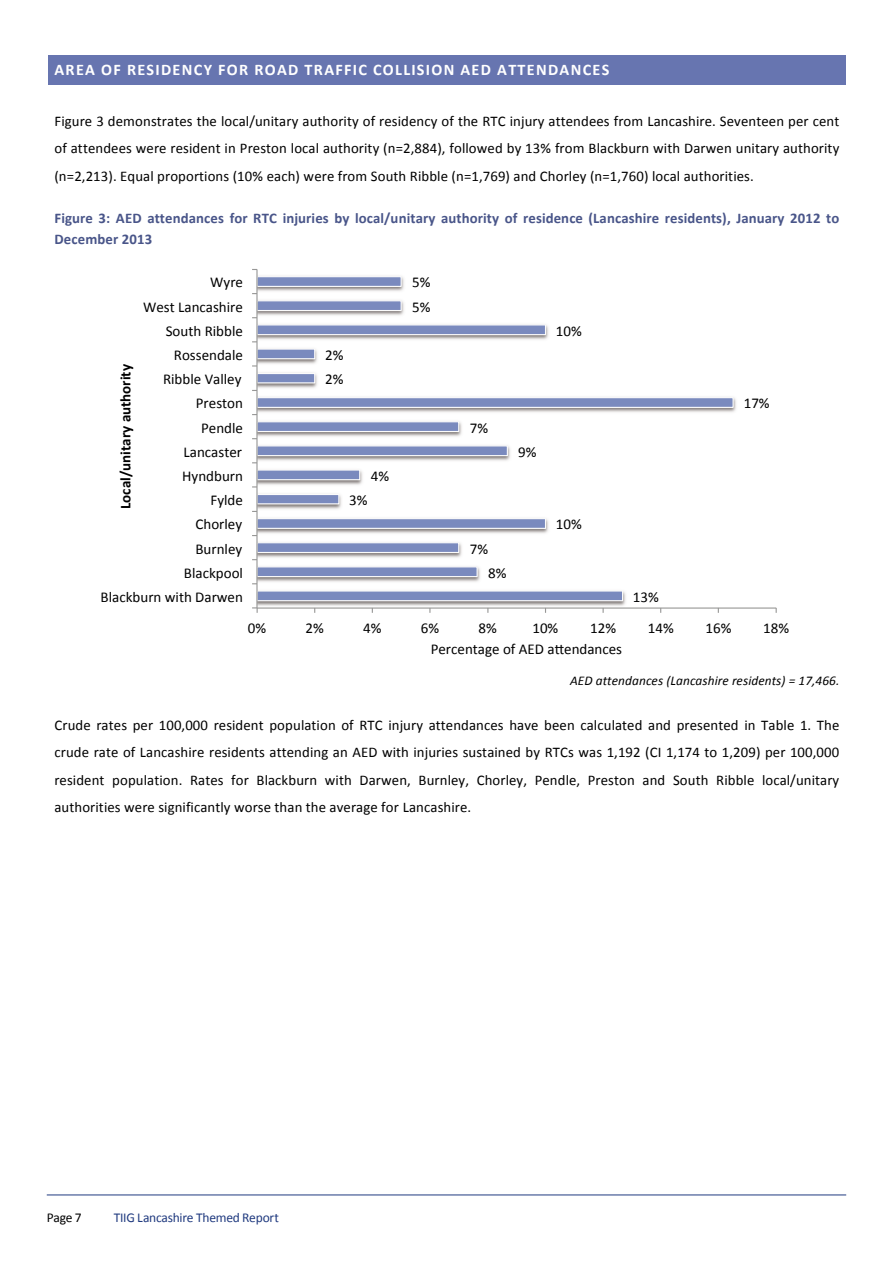
<style>
.page{position:relative;width:893px;height:1263px;background:#fff}
.page>*{position:absolute;margin:0;border:0;box-sizing:border-box;transform-origin:0 0}
.t1{font:700 16.2px "Calibri";letter-spacing:.08em;color:#fff}
.t2{font:15px "Calibri";color:#000}
.t3{font:700 15px "Calibri";color:#000}
.t4{font:14.7px/27.3px "Calibri";letter-spacing:.005em;color:#000;text-align:justify}
.t5{font:700 14.7px/21.3px "Calibri";letter-spacing:.01em;color:#495589}
.t6{font:13.5px "Calibri";letter-spacing:-.02em;color:#203a7f}
.t7{font:13.5px "Calibri";color:#000}
.t8{font:italic 13.35px "Calibri";letter-spacing:.005em;color:#000}
</style>
<div class="page">
<hr style="left:47px;top:1194px;width:799px;height:1px;background:#203a7f">
<div style="left:52px;top:60px;width:789px;height:20px;background:#6775b0"></div>
<svg style="left:48px;top:55px;width:4px;height:5px"></svg>
<div style="left:52px;top:55px;width:789px;height:5px;background:#6775b0"></div>
<svg style="left:841px;top:55px;width:5px;height:5px"></svg>
<svg style="left:48px;top:80px;width:4px;height:4px"></svg>
<hr style="left:52px;top:80px;width:789px;height:4px;background:#6775b0">
<svg style="left:841px;top:80px;width:5px;height:4px"></svg>
<hr style="left:48px;top:60px;width:4px;height:20px;background:#6775b0">
<div style="left:841px;top:60px;width:5px;height:20px;background:#6775b0"></div>
<img style="left:258px;top:398px;width:478px;height:208px">
<svg style="left:258px;top:276px;width:476px;height:326px"></svg>
<hr style="left:257px;top:607px;width:519px;height:2px;background:#979796">
<hr style="left:256px;top:269px;width:2px;height:339px;background:#979796">
<svg style="left:252px;top:607px;width:6px;height:6px"></svg>
<p class="t1" style="left:54px;top:60px;width:556px">AREA OF RESIDENCY FOR ROAD TRAFFIC COLLISION AED ATTENDANCES</p>
<p class="t4" style="left:54px;top:107px;width:786px">Figure 3 demonstrates the local/unitary authority of residency of the RTC injury attendees from Lancashire. Seventeen per cent of attendees were resident in Preston local authority (n=2,884), followed by 13% from Blackburn with Darwen unitary authority (n=2,213). Equal proportions (10% each) were from South Ribble (n=1,769) and Chorley (n=1,760) local authorities.</p>
<p class="t5" style="left:54px;top:207px;width:786px">Figure 3: AED attendances for RTC injuries by local/unitary authority of residence (Lancashire residents), January 2012 to<br>December 2013</p>
<p class="t2" style="left:210px;top:273px;width:34px">Wyre</p>
<p class="t2" style="left:412px;top:273px;width:20px">5%</p>
<p class="t2" style="left:143px;top:297px;width:101px">West Lancashire</p>
<p class="t2" style="left:412px;top:297px;width:20px">5%</p>
<p class="t2" style="left:166px;top:321px;width:79px">South Ribble</p>
<p class="t2" style="left:556px;top:321px;width:27px">10%</p>
<p class="t2" style="left:174px;top:345px;width:71px">Rossendale</p>
<p class="t2" style="left:325px;top:345px;width:20px">2%</p>
<p class="t3" style="left:116px;top:509px;width:146px;rotate:-90deg">Local/unitary authority</p>
<p class="t2" style="left:163px;top:370px;width:80px">Ribble Valley</p>
<p class="t2" style="left:196px;top:394px;width:49px">Preston</p>
<p class="t2" style="left:201px;top:418px;width:43px">Pendle</p>
<p class="t2" style="left:184px;top:442px;width:60px">Lancaster</p>
<p class="t2" style="left:182px;top:466px;width:62px">Hyndburn</p>
<p class="t2" style="left:211px;top:491px;width:34px">Fylde</p>
<p class="t2" style="left:325px;top:370px;width:20px">2%</p>
<p class="t2" style="left:371px;top:466px;width:20px">4%</p>
<p class="t2" style="left:349px;top:491px;width:20px">3%</p>
<p class="t2" style="left:470px;top:418px;width:20px">7%</p>
<p class="t2" style="left:518px;top:442px;width:20px">9%</p>
<p class="t2" style="left:744px;top:394px;width:27px">17%</p>
<p class="t2" style="left:195px;top:515px;width:48px">Chorley</p>
<p class="t2" style="left:556px;top:515px;width:27px">10%</p>
<p class="t2" style="left:195px;top:539px;width:48px">Burnley</p>
<p class="t2" style="left:470px;top:539px;width:20px">7%</p>
<p class="t2" style="left:184px;top:563px;width:61px">Blackpool</p>
<p class="t2" style="left:488px;top:563px;width:20px">8%</p>
<p class="t2" style="left:101px;top:587px;width:144px">Blackburn with Darwen</p>
<p class="t2" style="left:633px;top:587px;width:27px">13%</p>
<p class="t2" style="left:248px;top:618px;width:20px">0%</p>
<p class="t2" style="left:305px;top:618px;width:20px">2%</p>
<p class="t2" style="left:363px;top:618px;width:20px">4%</p>
<p class="t2" style="left:421px;top:618px;width:20px">6%</p>
<p class="t2" style="left:479px;top:618px;width:20px">8%</p>
<p class="t2" style="left:532px;top:618px;width:27px">10%</p>
<p class="t2" style="left:590px;top:618px;width:27px">12%</p>
<p class="t2" style="left:648px;top:618px;width:27px">14%</p>
<p class="t2" style="left:705px;top:618px;width:27px">16%</p>
<p class="t2" style="left:763px;top:618px;width:27px">18%</p>
<p class="t2" style="left:431px;top:639px;width:193px">Percentage of AED amendances</p>
<p class="t8" style="left:570px;top:671px;width:271px">AED attendances (Lancashire residents) = 17,466.</p>
<p class="t4" style="left:54px;top:711px;width:786px">Crude rates per 100,000 resident population of RTC injury attendances have been calculated and presented in Table 1. The crude rate of Lancashire residents attending an AED with injuries sustained by RTCs was 1,192 (CI 1,174 to 1,209) per 100,000 resident population. Rates for Blackburn with Darwen, Burnley, Chorley, Pendle, Preston and South Ribble local/unitary authorities were significantly worse than the average for Lancashire.</p>
<p class="t7" style="left:47px;top:1209px;width:36px">Page 7</p>
<p class="t6" style="left:114px;top:1209px;width:167px">TIIG Lancashire Themed Report</p>
</div>
